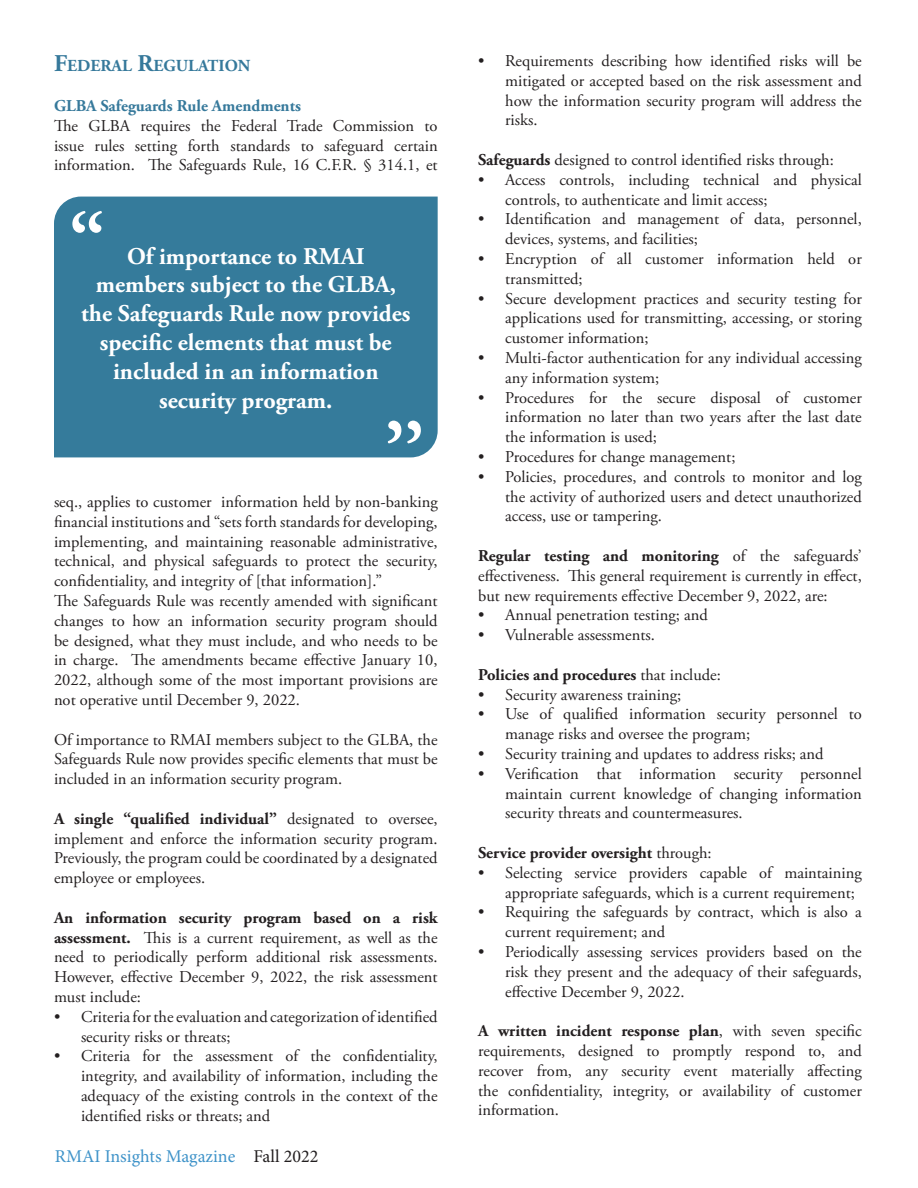
<style>
.page{position:relative;width:918px;height:1188px;background:#fff}
.page>*{position:absolute;margin:0;border:0;box-sizing:border-box;transform-origin:0 0}
.t1{font:700 75px "Adobe Garamond Pro";color:#fff}
.t2{font:700 24px/28.8px "Adobe Garamond Pro";color:#fff;text-align:center}
.t3{font:18px "Minion Pro";color:#3f93c9}
.t4{font:700 16.8px "Adobe Garamond Pro";color:#36799b}
.t5{font:16.5px/19.8px "Adobe Garamond Pro";color:#231f20;text-align:justify}
.t6{font:700 16.5px "Adobe Garamond Pro";color:#231f20}
.t7{font:700 16.5px "Adobe Garamond Pro";color:#36799b}
.s1{font-size:24px}
.s2{font-weight:700}
.s3{color:#231f20}
.s4{font-weight:400}
</style>
<div class="page">
<div style="left:54px;top:197px;width:384px;height:260px;background:#357b9b"></div>
<p class="t4" style="left:54px;top:56px;width:198px"><span class="s1">F</span>EDERAL <span class="s1">R</span>EGULATION</p>
<p class="t7" style="left:54px;top:96px;width:248px">GLBA Safeguards Rule Amendments</p>
<p class="t5" style="left:54px;top:116px;width:385px">The GLBA requires the Federal Trade Commission to issue rules setting forth standards to safeguard certain information. The Safeguards Rule, 16 C.F.R. § 314.1, et</p>
<p class="t1" style="left:69px;top:196px;width:37px">“</p>
<p class="t2" style="left:81px;top:242px;width:331px">Of importance to RMAI members subject to the GLBA, the Safeguards Rule now provides specific elements that must be included in an information security program.</p>
<p class="t1" style="left:385px;top:366px;width:40px">,,</p>
<p class="t5" style="left:54px;top:492px;width:385px">seq., applies to customer information held by non-banking financial institutions and “sets forth standards for developing, implementing, and maintaining reasonable administrative, technical, and physical safeguards to protect the security, confidentiality, and integrity of [that information].”</p>
<p class="t5" style="left:54px;top:591px;width:385px">The Safeguards Rule was recently amended with significant changes to how an information security program should be designed, what they must include, and who needs to be in charge. The amendments became effective January 10, 2022, although some of the most important provisions are not operative until December 9, 2022.</p>
<p class="t5" style="left:54px;top:730px;width:385px">Of importance to RMAI members subject to the GLBA, the Safeguards Rule now provides specific elements that must be included in an information security program.</p>
<p class="t5" style="left:54px;top:809px;width:385px"><span class="s2">A single “qualified individual”</span> designated to oversee, implement and enforce the information security program.<br>Previously, the program could be coordinated by a designated employee or employees.</p>
<p class="t5" style="left:54px;top:908px;width:385px"><span class="s2">An information security program based on a risk assessment.</span> This is a current requirement, as well as the need to periodically perform additional risk assessments.<br>However, effective December 9, 2022, the risk assessment must include:</p>
<p class="t5" style="left:81px;top:1007px;width:358px;text-indent:-27px">• Criteria for the evaluation and categorization of identified security risks or threats;</p>
<p class="t5" style="left:81px;top:1047px;width:358px;text-indent:-27px">• Criteria for the assessment of the confidentiality, integrity, and availability of information, including the adequacy of the existing controls in the context of the identified risks or threats; and</p>
<p class="t3" style="left:55px;top:1144px;width:265px">RMAI Insights Magazine <span class="s3">Fall 2022</span></p>
<p class="t5" style="left:505px;top:51px;width:358px;text-indent:-27px">• Requirements describing how identified risks will be mitigated or accepted based on the risk assessment and how the information security program will address the risks.</p>
<p class="t5" style="left:478px;top:150px;width:357px"><span class="s2">Safeguards</span> designed to control identified risks through:</p>
<p class="t5" style="left:505px;top:170px;width:358px;text-indent:-27px">• Access controls, including technical and physical controls, to authenticate and limit access;</p>
<p class="t5" style="left:505px;top:210px;width:358px;text-indent:-27px">• Identification and management of data, personnel, devices, systems, and facilities;</p>
<p class="t5" style="left:505px;top:249px;width:358px;text-indent:-27px">• Encryption of all customer information held or transmitted;</p>
<p class="t5" style="left:505px;top:289px;width:358px;text-indent:-27px">• Secure development practices and security testing for applications used for transmitting, accessing, or storing customer information;</p>
<p class="t5" style="left:505px;top:348px;width:358px;text-indent:-27px">• Multi-factor authentication for any individual accessing any information system;</p>
<p class="t5" style="left:505px;top:388px;width:358px;text-indent:-27px">• Procedures for the secure disposal of customer information no later than two years after the last date the information is used;</p>
<p class="t5" style="left:478px;top:447px;width:259px">• Procedures for change management;</p>
<p class="t5" style="left:505px;top:467px;width:358px;text-indent:-27px">• Policies, procedures, and controls to monitor and log the activity of authorized users and detect unauthorized access, use or tampering.</p>
<p class="t5" style="left:478px;top:546px;width:385px"><span class="s2">Regular testing and monitoring</span> of the safeguards’ effectiveness. This general requirement is currently in effect, but new requirements effective December 9, 2022, are:</p>
<p class="t5" style="left:478px;top:606px;width:231px">• Annual penetration testing; and</p>
<p class="t5" style="left:478px;top:626px;width:178px">• Vulnerable assessments.</p>
<p class="t6" style="left:478px;top:665px;width:244px">Policies and procedures <span class="s4">that include:</span></p>
<p class="t5" style="left:478px;top:685px;width:205px">• Security awareness training;</p>
<p class="t5" style="left:505px;top:705px;width:358px;text-indent:-27px">• Use of qualified information security personnel to manage risks and oversee the program;</p>
<p class="t5" style="left:478px;top:744px;width:347px">• Security training and updates to address risks; and</p>
<p class="t5" style="left:505px;top:764px;width:358px;text-indent:-27px">• Verification that information security personnel maintain current knowledge of changing information security threats and countermeasures.</p>
<p class="t6" style="left:478px;top:843px;width:235px">Service provider oversight <span class="s4">through:</span></p>
<p class="t5" style="left:505px;top:863px;width:358px;text-indent:-27px">• Selecting service providers capable of maintaining appropriate safeguards, which is a current requirement;</p>
<p class="t5" style="left:505px;top:903px;width:358px;text-indent:-27px">• Requiring the safeguards by contract, which is also a current requirement; and</p>
<p class="t5" style="left:505px;top:942px;width:358px;text-indent:-27px">• Periodically assessing services providers based on the risk they present and the adequacy of their safeguards, effective December 9, 2022.</p>
<p class="t5" style="left:478px;top:1022px;width:385px"><span class="s2">A written incident response plan</span>, with seven specific requirements, designed to promptly respond to, and recover from, any security event materially affecting the confidentiality, integrity, or availability of customer information.</p>
</div>
